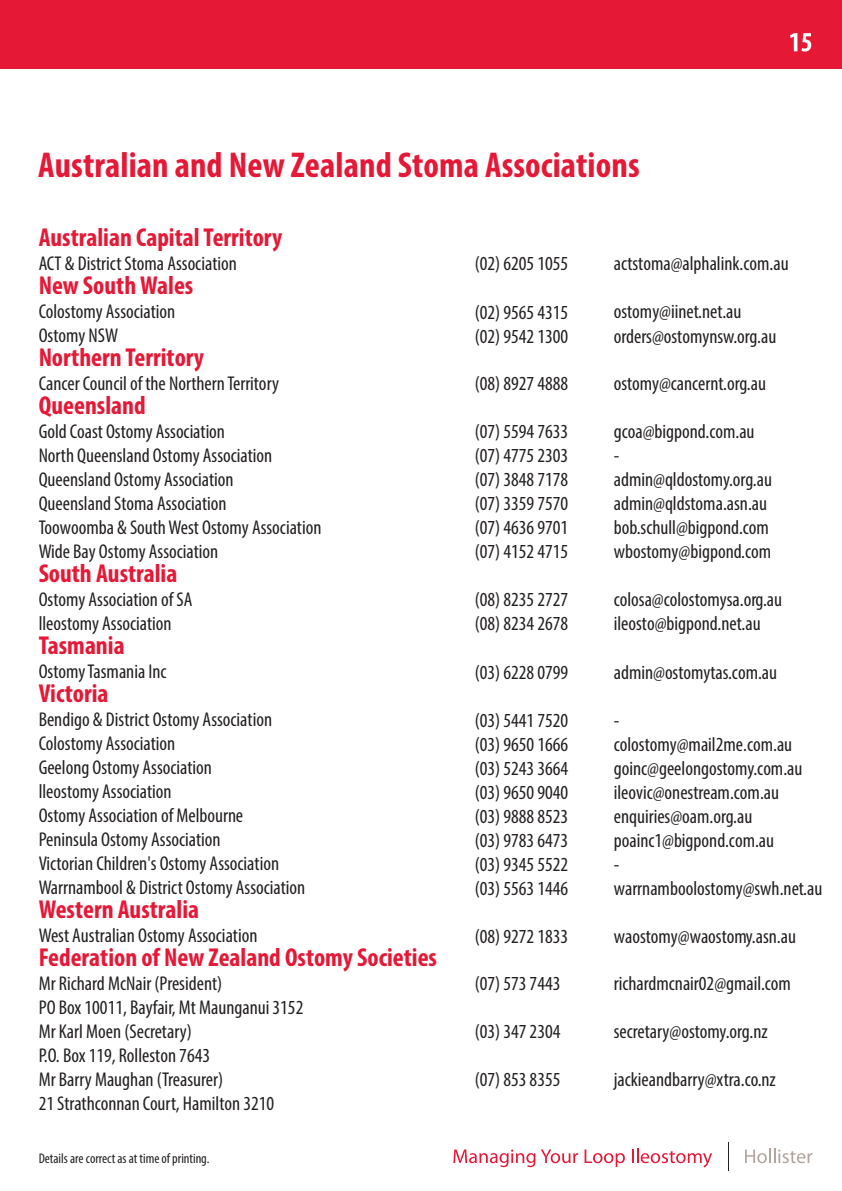
<style>
.page{position:relative;width:842px;height:1191px;background:#fff}
.page>*{position:absolute;margin:0;border:0;box-sizing:border-box;transform-origin:0 0}
.t1{font:700 condensed 36px "Myriad Pro";letter-spacing:.005em;color:#e51836}
.t2{font:700 condensed 26px "Myriad Pro";color:#e51836}
.t3{font:condensed 20px/24px "Myriad Pro";color:#231f20}
.t4{font:condensed 14px "Myriad Pro";color:#231f20}
</style>
<div class="page">
<div style="left:0;top:0;width:842px;height:68px;background:#e51836"></div>
<svg style="left:453px;top:1149px;width:82px;height:18px"></svg>
<svg style="left:541px;top:1149px;width:37px;height:14px"></svg>
<svg style="left:585px;top:1149px;width:40px;height:18px"></svg>
<svg style="left:632px;top:1148px;width:80px;height:19px"></svg>
<svg style="left:728px;top:1142px;width:1px;height:28px"></svg>
<svg style="left:745px;top:1148px;width:67px;height:15px"></svg>
<svg style="left:790px;top:33px;width:21px;height:19px"></svg>
<h1 class="t1" style="left:38px;top:142px;width:603px">Australian and New Zealand Stoma Associations</h1>
<h2 class="t2" style="left:39px;top:221px;width:245px">Australian Capital Territory</h2>
<p class="t3" style="left:39px;top:251px;width:200px">ACT &amp; District Stoma Association</p>
<h2 class="t2" style="left:39px;top:269px;width:156px">New South Wales</h2>
<p class="t3" style="left:39px;top:299px;width:138px">Colostomy Association<br>Ostomy NSW</p>
<h2 class="t2" style="left:39px;top:341px;width:167px">Northern Territory</h2>
<p class="t3" style="left:39px;top:371px;width:242px">Cancer Council of the Northern Territory</p>
<h2 class="t2" style="left:39px;top:389px;width:109px">Queensland</h2>
<p class="t3" style="left:39px;top:419px;width:284px">Gold Coast Ostomy Association<br>North Queensland Ostomy Association Queensland Ostomy Association<br>Queensland Stoma Association<br>Toowoomba &amp; South West Ostomy Association Wide Bay Ostomy Association</p>
<h2 class="t2" style="left:39px;top:557px;width:140px">South Australia</h2>
<p class="t3" style="left:39px;top:587px;width:155px">Ostomy Association of SA lleostomy Association</p>
<h2 class="t2" style="left:39px;top:629px;width:87px">Tasmania</h2>
<p class="t3" style="left:39px;top:659px;width:129px">Ostomy Tasmania Inc</p>
<h2 class="t2" style="left:39px;top:677px;width:71px">Victoria</h2>
<p class="t3" style="left:39px;top:707px;width:268px">Bendigo &amp; District Ostomy Association Colostomy Association<br>Geelong Ostomy Association<br>lleostomy Association<br>Ostomy Association of Melbourne Peninsula Ostomy Association<br>Victorian Children's Ostomy Association Warrnambool &amp; District Ostomy Association</p>
<h2 class="t2" style="left:39px;top:893px;width:162px">Western Australia</h2>
<p class="t3" style="left:39px;top:923px;width:220px">West Australian Ostomy Association</p>
<h2 class="t2" style="left:39px;top:941px;width:400px">Federation of New Zealand Ostomy Societies</h2>
<p class="t3" style="left:39px;top:971px;width:266px">Mr Richard McNair (President)<br>PO Box 10011, Bayfair, Mt Maunganui 3152<br>Mr Karl Moen (Secretary)<br>P.O. Box 119, Rolleston 7643<br>Mr Barry Maughan (Treasurer)<br>21 Strathconnan Court, Hamilton 3210</p>
<p class="t4" style="left:39px;top:1150px;width:172px">Details are correct as at time of printing.</p>
<p class="t3" style="left:475px;top:251px;width:95px">(02) 6205 1055</p>
<p class="t3" style="left:475px;top:300px;width:95px">(02) 9565 4315 (02) 9542 1300</p>
<p class="t3" style="left:475px;top:371px;width:95px">(08) 8927 4888</p>
<p class="t3" style="left:475px;top:419px;width:95px;text-align:justify">(07) 5594 7633 (07) 4775 2303 (07) 3848 7178 (07) 3359 7570 (07) 4636 9701 (07) 4152 4715</p>
<p class="t3" style="left:475px;top:587px;width:95px">(08) 8235 2727 (08) 8234 2678</p>
<p class="t3" style="left:475px;top:660px;width:95px">(03) 6228 0799</p>
<p class="t3" style="left:475px;top:707px;width:95px;text-align:justify">(03) 5441 7520 (03) 9650 1666 (03) 5243 3664 (03) 9650 9040 (03) 9888 8523 (03) 9783 6473 (03) 9345 5522 (03) 5563 1446</p>
<p class="t3" style="left:475px;top:924px;width:95px">(08) 9272 1833</p>
<p class="t3" style="left:475px;top:970px;width:87px">(07) 573 7443</p>
<p class="t3" style="left:475px;top:1018px;width:87px">(03) 347 2304</p>
<p class="t3" style="left:475px;top:1066px;width:87px">(07) 853 8355</p>
<p class="t3" style="left:614px;top:251px;width:176px">actstoma@alphalink.com.au</p>
<p class="t3" style="left:614px;top:300px;width:164px">ostomy@iinet.net.au orders@ostomynsw.org.au</p>
<p class="t3" style="left:614px;top:371px;width:154px">ostomy@cancernt.org.au</p>
<p class="t3" style="left:614px;top:419px;width:160px">gcoa@bigpond.com.au<br>- admin@qldostomy.org.au admin@qldstoma.asn.au bob.schull@bigpond.com wbostomy@bigpond.com</p>
<p class="t3" style="left:614px;top:587px;width:170px">colosa@colostomysa.org.au ileosto@bigpond.net.au</p>
<p class="t3" style="left:614px;top:660px;width:165px">admin@ostomytas.com.au</p>
<p class="t3" style="left:614px;top:707px;width:210px">-<br>colostomy@mail2me.com.au goinc@geelongostomy.com.au ileovic@onestream.com.au enquiries@oam.org.au poainc1@bigpond.com.au<br>- warrnamboolostomy@swh.net.au</p>
<p class="t3" style="left:614px;top:924px;width:184px">waostomy@waostomy.asn.au</p>
<p class="t3" style="left:614px;top:970px;width:179px">richardmcnair02@gmail.com</p>
<p class="t3" style="left:614px;top:1018px;width:155px">secretary@ostomy.org.nz</p>
<p class="t3" style="left:614px;top:1066px;width:164px">jackieandbarry@xtra.co.nz</p>
</div>
